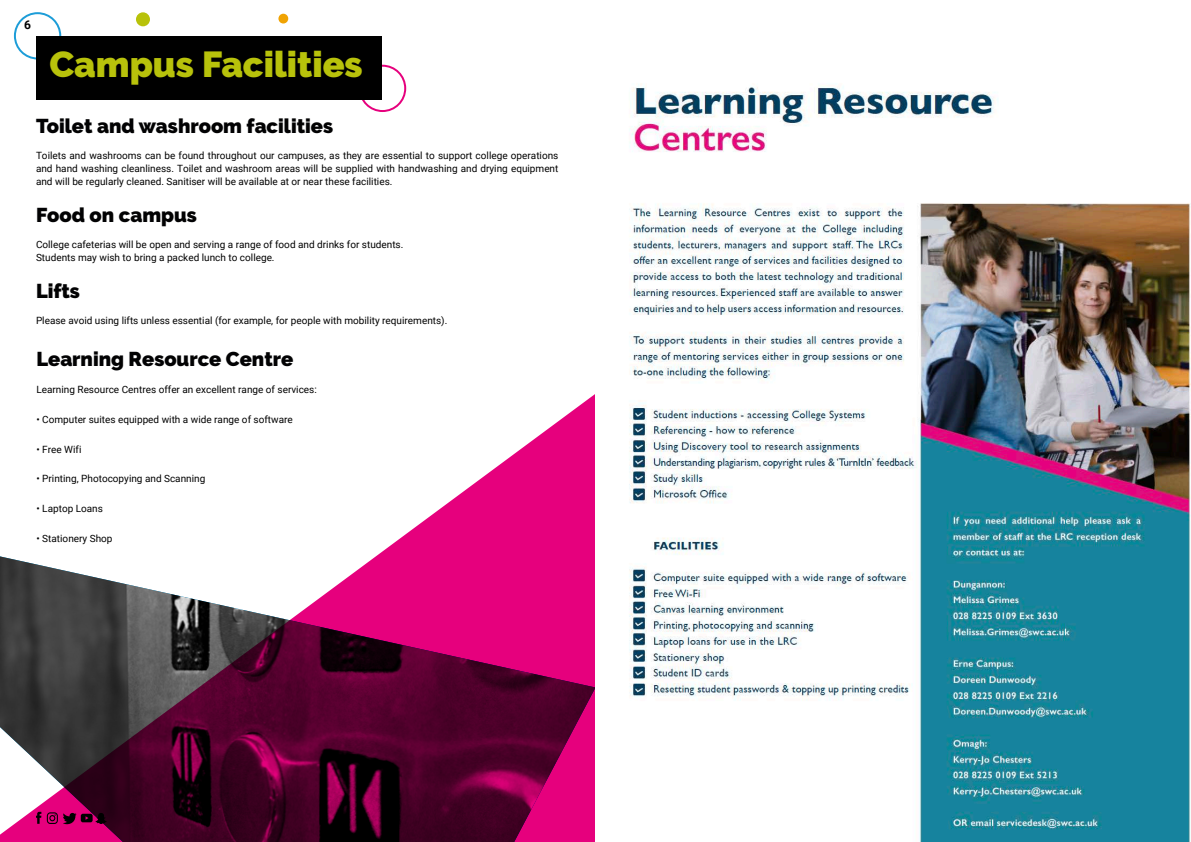
<style>
.page{position:relative;width:1191px;height:842px;background:#fff}
.page>*{position:absolute;margin:0;border:0;box-sizing:border-box;transform-origin:0 0}
.t1{font:900 36px "Raleway";color:#b8c20b}
.t2{font:900 20px "Raleway";color:#020203}
.t3{font:700 12px "Roboto";color:#000}
.t4{font:10px/13px "Roboto";color:#000;text-align:justify}
</style>
<div class="page">
<svg style="left:446px;top:394px;width:149px;height:110px"></svg>
<svg style="left:376px;top:504px;width:219px;height:52px;fill:#e6007d"></svg>
<img style="left:0;top:556px;width:595px;height:286px">
<svg style="left:47px;top:812px;width:60px;height:14px"></svg>
<svg style="left:36px;top:812px;width:5px;height:12px"></svg>
<div style="left:278px;top:14px;width:10px;height:10px;background:#f0a303;border-radius:50%"></div>
<div style="left:136px;top:12px;width:14px;height:14px;background:#b8c20a;border-radius:50%"></div>
<svg style="left:14px;top:12px;width:47px;height:47px"></svg>
<svg style="left:359px;top:65px;width:47px;height:47px"></svg>
<div style="left:36px;top:36px;width:345px;height:63px;background:#000"></div>
<img style="left:629px;top:84px;width:562px;height:758px">
<p class="t3" style="left:24px;top:16px;width:8px">6</p>
<h1 class="t1" style="left:49px;top:44px;width:315px">Campus Facilities</h1>
<h2 class="t2" style="left:36px;top:114px;width:299px">Toilet and washroom facilities</h2>
<p class="t4" style="left:36px;top:148px;width:524px">Toilets and washrooms can be found throughout our campuses, as they are essential to support college operations and hand washing cleanliness. Toilet and washroom areas will be supplied with handwashing and drying equipment and will be regularly cleaned. Sanitiser will be available at or near these facilities.</p>
<h2 class="t2" style="left:36px;top:203px;width:162px">Food on campus</h2>
<p class="t4" style="left:36px;top:237px;width:369px">College cafeterias will be open and serving a range of food and drinks for students.<br>Students may wish to bring a packed lunch to college.</p>
<h2 class="t2" style="left:36px;top:279px;width:45px">Lifts</h2>
<p class="t4" style="left:36px;top:313px;width:413px">Please avoid using lifts unless essential (for example, for people with mobility requirements).</p>
<h2 class="t2" style="left:36px;top:348px;width:258px">Learning Resource Centre</h2>
<p class="t4" style="left:36px;top:383px;width:282px">Learning Resource Centres offer an excellent range of services:</p>
<p class="t4" style="left:36px;top:412px;width:258px">• Computer suites equipped with a wide range of software</p>
<p class="t4" style="left:36px;top:442px;width:47px">• Free Wifi</p>
<p class="t4" style="left:36px;top:472px;width:170px">• Printing, Photocopying and Scanning</p>
<p class="t4" style="left:36px;top:502px;width:68px">• Laptop Loans</p>
<p class="t4" style="left:36px;top:531px;width:78px">• Stationery Shop</p>
</div>
